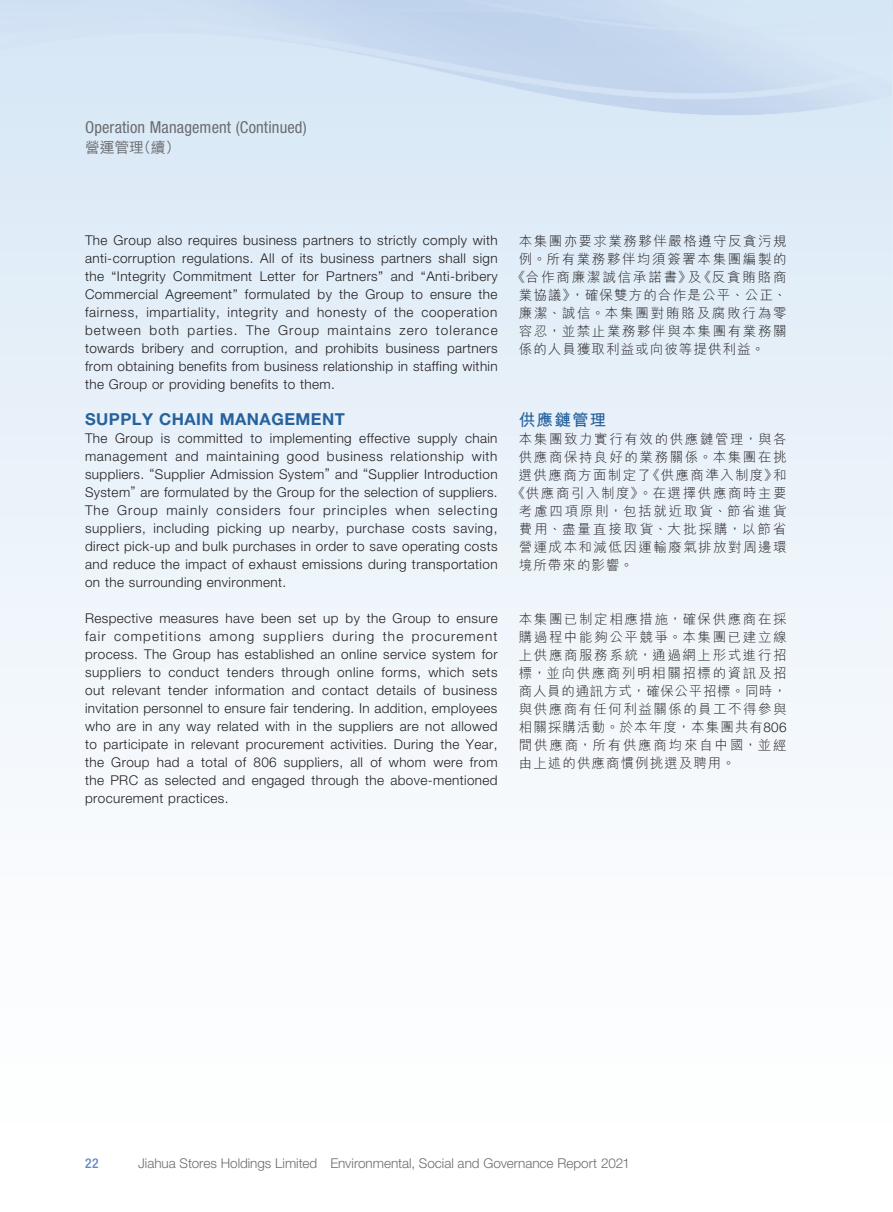
<style>
.page{position:relative;width:893px;height:1212px;background:#fff}
.page>*{position:absolute;margin:0;border:0;box-sizing:border-box;transform-origin:0 0}
.t1{font:condensed 16.5px "Helvetica Neue LT Std";letter-spacing:.01em;color:#6c6d70}
.t2{font:700 16.5px "Helvetica Neue LT Std";letter-spacing:.03em;color:#26629d}
.t3{font:700 16.5px "M Hei HK";letter-spacing:.08em;color:#26629d}
.t4{font:500 15px "M Hei HK";color:#6c6d70}
.t5{font:300 13.5px/18px "Helvetica Neue LT Std";letter-spacing:.03em;color:#231f20;text-align:justify}
.t6{font:300 13.5px/18px "M Hei HK";letter-spacing:.12em;color:#231f20;text-align:justify}
.t7{font:300 13.5px "Helvetica Neue LT Std";color:#6c6d70}
.t8{font:300 13.5px "M Hei HK";letter-spacing:.08em;color:#231f20}
.t9{font:300 13.5px "M Hei HK";letter-spacing:.09em;color:#231f20}
.t10{font:300 13.5px "M Hei HK";letter-spacing:.1em;color:#231f20}
.t11{font:300 13.5px "M Hei HK";letter-spacing:.15em;color:#231f20}
.t12{font:500 condensed 13.5px "Helvetica Neue LT Std";color:#6189c6}
.s1{font-family:"Helvetica Neue LT Std"}
</style>
<div class="page">
<p class="t1" style="left:85px;top:118px;width:223px">Operation Management (Continued)</p>
<p class="t4" style="left:85px;top:136px;width:97px">營運管理（續）</p>
<p class="t5" style="left:85px;top:231px;width:414px">The Group also requires business partners to strictly comply with anti-corruption regulations. All of its business partners shall sign the “Integrity Commitment Letter for Partners” and “Anti-bribery Commercial Agreement” formulated by the Group to ensure the fairness, impartiality, integrity and honesty of the cooperation between both parties. The Group maintains zero tolerance towards bribery and corruption, and prohibits business partners from obtaining benefits from business relationship in staffing within the Group or providing benefits to them.</p>
<p class="t2" style="left:85px;top:409px;width:261px">SUPPLY CHAIN MANAGEMENT</p>
<p class="t5" style="left:85px;top:429px;width:414px">The Group is committed to implementing effective supply chain management and maintaining good business relationship with suppliers. “Supplier Admission System” and “Supplier Introduction System” are formulated by the Group for the selection of suppliers.<br>The Group mainly considers four principles when selecting suppliers, including picking up nearby, purchase costs saving, direct pick-up and bulk purchases in order to save operating costs and reduce the impact of exhaust emissions during transportation on the surrounding environment.</p>
<p class="t5" style="left:85px;top:609px;width:414px">Respective measures have been set up by the Group to ensure fair competitions among suppliers during the procurement process. The Group has established an online service system for suppliers to conduct tenders through online forms, which sets out relevant tender information and contact details of business invitation personnel to ensure fair tendering. In addition, employees who are in any way related with in the suppliers are not allowed to participate in relevant procurement activities. During the Year, the Group had a total of 806 suppliers, all of whom were from the PRC as selected and engaged through the above-mentioned procurement practices.</p>
<p class="t6" style="left:519px;top:232px;width:269px">本集團亦要求業務夥伴嚴格遵守反貪污規</p>
<p class="t6" style="left:519px;top:250px;width:269px">例。所有業務夥伴均須簽署本集團編製的</p>
<p class="t6" style="left:512px;top:268px;width:276px">《合作商廉潔誠信承諾書》及《反貪賄賂商</p>
<p class="t9" style="left:519px;top:288px;width:269px">業協議》，確保雙方的合作是公平、公正、</p>
<p class="t6" style="left:519px;top:304px;width:269px">廉潔、誠信。本集團對賄賂及腐敗行為零</p>
<p class="t6" style="left:519px;top:322px;width:269px">容忍，並禁止業務夥伴與本集團有業務關</p>
<p class="t8" style="left:519px;top:342px;width:247px">係的人員獲取利益或向彼等提供利益。</p>
<p class="t3" style="left:519px;top:408px;width:89px">供應鏈管理</p>
<p class="t6" style="left:519px;top:430px;width:269px">本集團致力實行有效的供應鏈管理，與各</p>
<p class="t6" style="left:519px;top:448px;width:269px">供應商保持良好的業務關係。本集團在挑</p>
<p class="t10" style="left:519px;top:468px;width:269px">選供應商方面制定了《供應商準入制度》和</p>
<p class="t6" style="left:512px;top:484px;width:276px">《供應商引入制度》。在選擇供應商時主要</p>
<p class="t6" style="left:519px;top:502px;width:269px">考慮四項原則，包括就近取貨、節省進貨</p>
<p class="t11" style="left:519px;top:522px;width:269px">費用、盡量直接取貨、大批採購，以節省</p>
<p class="t6" style="left:519px;top:538px;width:269px">營運成本和減低因運輸廢氣排放對周邊環</p>
<p class="t8" style="left:519px;top:558px;width:116px">境所帶來的影響。</p>
<p class="t6" style="left:519px;top:610px;width:269px">本集團已制定相應措施，確保供應商在採購過程中能夠公平競爭。本集團已建立線上供應商服務系統，通過網上形式進行招標，並向供應商列明相關招標的資訊及招商人員的通訊方式，確保公平招標。同時，與供應商有任何利益關係的員工不得參與相關採購活動。於本年度，本集團共有<span class="s1">806</span>間供應商，所有供應商均來自中國，並經由上述的供應商慣例挑選及聘用。</p>
<p class="t12" style="left:85px;top:1155px;width:15px">22</p>
<p class="t7" style="left:138px;top:1154px;width:493px">Jiahua Stores Holdings Limited Environmental, Social and Governance Report 2021</p>
</div>
